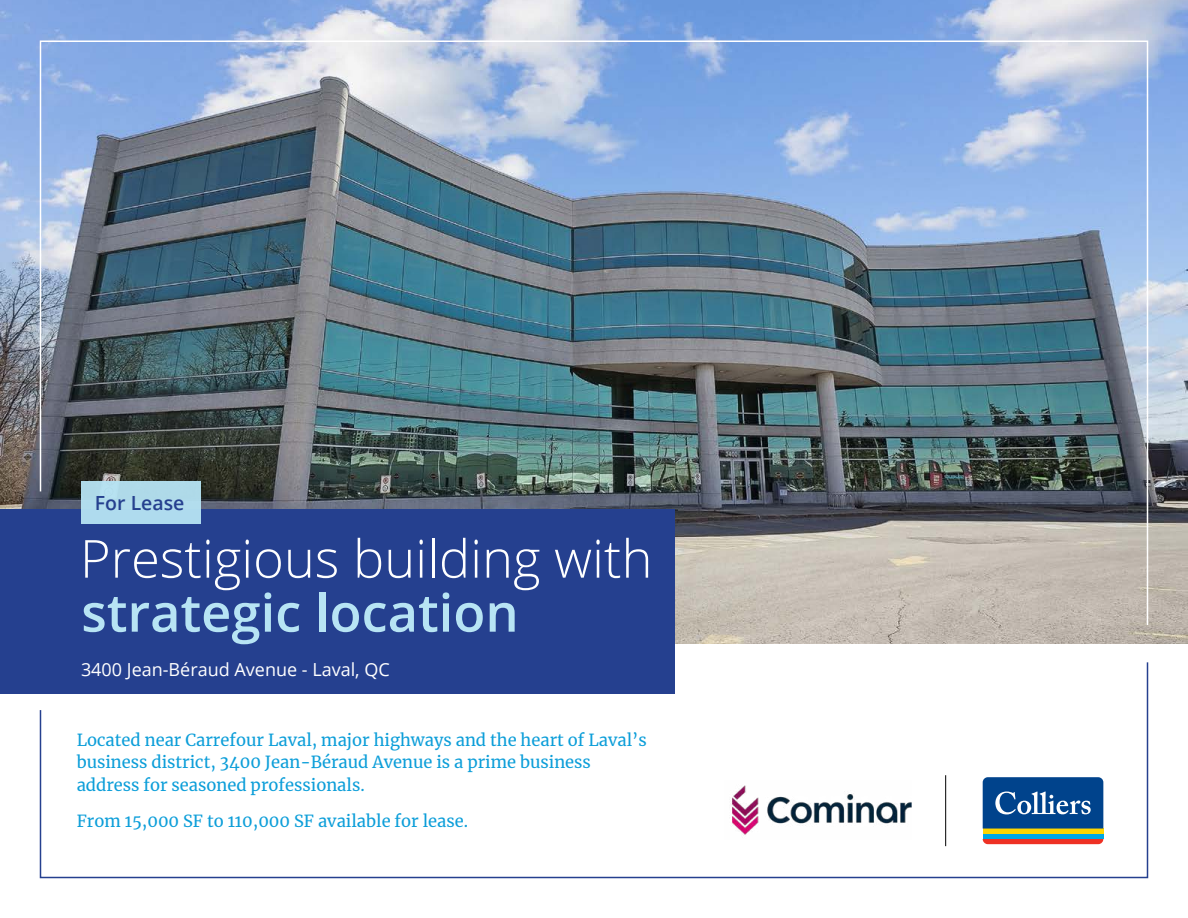
<style>
.page{position:relative;width:1188px;height:918px;background:#fff}
.page>*{position:absolute;margin:0;border:0;box-sizing:border-box;transform-origin:0 0}
.t1{font:300 52.5px "Open Sans";color:#fff}
.t2{font:600 52.5px "Open Sans";color:#b7e4f4}
.t3{font:600 19.5px "Open Sans";color:#25408f}
.t4{font:18px "Open Sans";color:#fff}
.t5{font:16.5px/22.5px "Merriweather";color:#0c9ed9}
</style>
<div class="page">
<img style="left:0;top:0;width:1188px;height:644px">
<svg style="left:39px;top:662px;width:1110px;height:217px"></svg>
<img style="left:39px;top:40px;width:1110px;height:587px">
<div style="left:0;top:509px;width:675px;height:185px;background:#25408f"></div>
<div style="left:81px;top:481px;width:120px;height:43px;background:#afdbed"></div>
<svg style="left:981px;top:775px;width:124px;height:71px"></svg>
<div style="left:983px;top:834px;width:120px;height:5px;background:#00a8e4"></div>
<div style="left:983px;top:829px;width:120px;height:5px;background:#ffd600"></div>
<svg style="left:983px;top:839px;width:120px;height:5px"></svg>
<svg style="left:983px;top:777px;width:120px;height:52px;background:#1e5997"></svg>
<img style="left:725px;top:780px;width:186px;height:60px">
<hr style="left:945px;top:775px;width:1px;height:71px;background:#000">
<p class="t3" style="left:95px;top:489px;width:91px">For Lease</p>
<h1 class="t1" style="left:80px;top:523px;width:574px">Prestigious building with</h1>
<h1 class="t2" style="left:81px;top:577px;width:439px">strategic location</h1>
<p class="t4" style="left:81px;top:657px;width:310px">3400 Jean-Béraud Avenue - Laval, QC</p>
<p class="t5" style="left:77px;top:728px;width:572px">Located near Carrefour Laval, major highways and the heart of Laval’s business district, 3400 Jean-Béraud Avenue is a prime business address for seasoned professionals.</p>
<p class="t5" style="left:77px;top:809px;width:393px">From 15,000 SF to 110,000 SF available for lease.</p>
</div>
